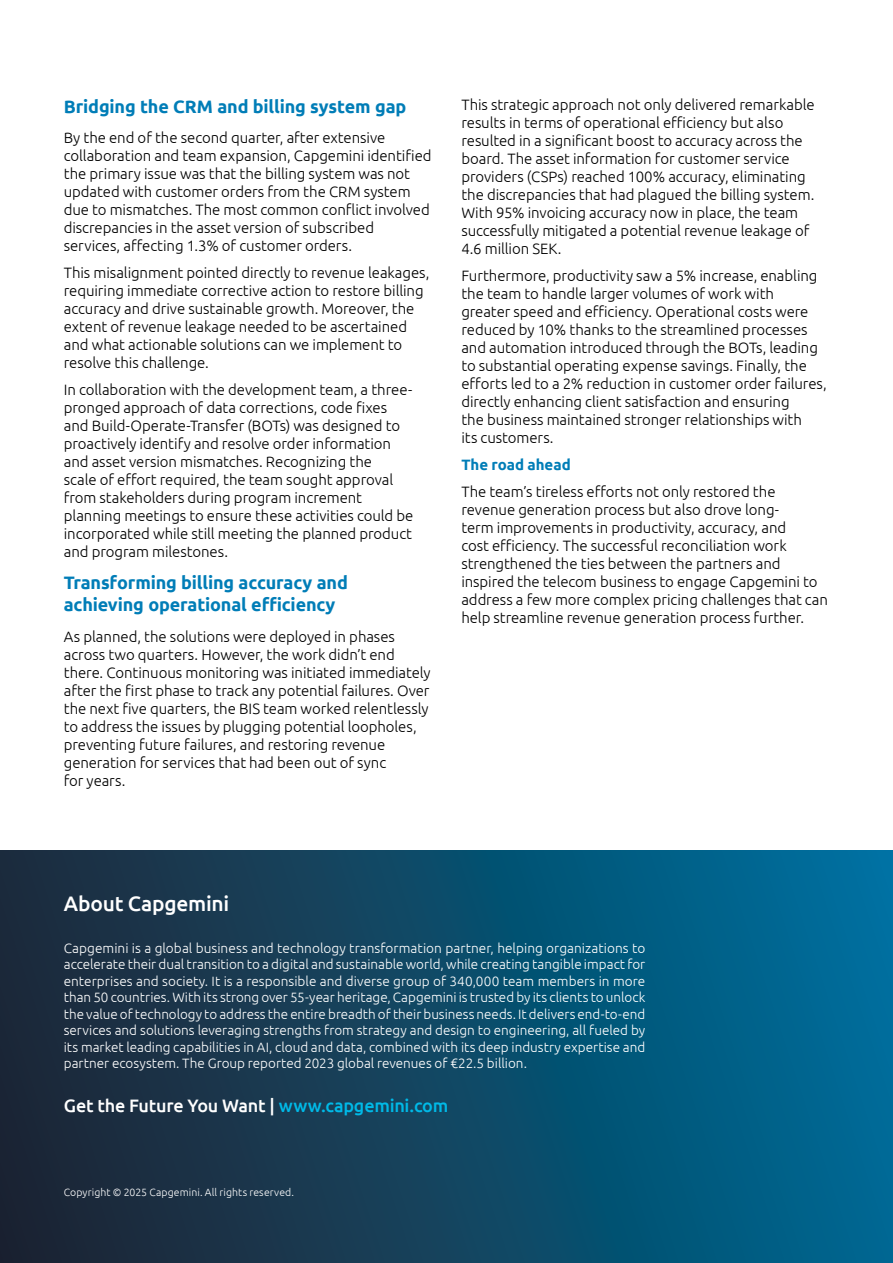
<style>
.page{position:relative;width:893px;height:1263px;background:#fff}
.page>*{position:absolute;margin:0;border:0;box-sizing:border-box;transform-origin:0 0}
.t1{font:500 21px "Ubuntu";letter-spacing:-.015em;color:#fff}
.t2{font:700 18px/22.5px "Ubuntu";letter-spacing:-.01em;color:#007db7}
.t3{font:500 18px "Ubuntu";letter-spacing:-.015em;color:#fff}
.t4{font:300 15px/18px "Ubuntu";letter-spacing:-.005em;color:#000}
.t5{font:700 15px "Ubuntu";color:#007db7}
.t6{font:300 13.5px/16.5px "Ubuntu";color:#fff;text-align:justify}
.t7{font:300 10.5px "Ubuntu";letter-spacing:.01em;color:#fff}
.s1{color:#00b9e7}
</style>
<div class="page">
<div style="left:0;top:850px;width:893px;height:413px;background:linear-gradient(to right,#212534,#006d99)"></div>
<p class="t2" style="left:64px;top:95px;width:344px">Bridging the CRM and billing system gap</p>
<p class="t4" style="left:64px;top:129px;width:369px">By the end of the second quarter, after extensive collaboration and team expansion, Capgemini identified the primary issue was that the billing system was not updated with customer orders from the CRM system due to mismatches. The most common conflict involved discrepancies in the asset version of subscribed services, affecting 1.3% of customer orders.</p>
<p class="t4" style="left:64px;top:264px;width:367px">This misalignment pointed directly to revenue leakages, requiring immediate corrective action to restore billing accuracy and drive sustainable growth. Moreover, the extent of revenue leakage needed to be ascertained and what actionable solutions can we implement to resolve this challenge.</p>
<p class="t4" style="left:64px;top:381px;width:351px">In collaboration with the development team, a three&shy;pronged approach of data corrections, code fixes and Build-Operate-Transfer (BOTs) was designed to proactively identify and resolve order information and asset version mismatches. Recognizing the<br>scale of effort required, the team sought approval from stakeholders during program increment planning meetings to ensure these activities could be incorporated while still meeting the planned product and program milestones.</p>
<p class="t2" style="left:64px;top:571px;width:286px">Transforming billing accuracy and achieving operational efficiency</p>
<p class="t4" style="left:64px;top:627px;width:368px">As planned, the solutions were deployed in phases across two quarters. However, the work didn’t end there. Continuous monitoring was initiated immediately after the first phase to track any potential failures. Over the next five quarters, the BIS team worked relentlessly to address the issues by plugging potential loopholes, preventing future failures, and restoring revenue generation for services that had been out of sync<br>for years.</p>
<p class="t4" style="left:461px;top:96px;width:355px">This strategic approach not only delivered remarkable results in terms of operational efficiency but also resulted in a significant boost to accuracy across the board. The asset information for customer service providers (CSPs) reached 100% accuracy, eliminating the discrepancies that had plagued the billing system.<br>With 95% invoicing accuracy now in place, the team successfully mitigated a potential revenue leakage of 4.6 million SEK.</p>
<p class="t4" style="left:461px;top:267px;width:367px">Furthermore, productivity saw a 5% increase, enabling the team to handle larger volumes of work with greater speed and efficiency. Operational costs were reduced by 10% thanks to the streamlined processes and automation introduced through the BOTs, leading to substantial operating expense savings. Finally, the efforts led to a 2% reduction in customer order failures, directly enhancing client satisfaction and ensuring<br>the business maintained stronger relationships with<br>its customers.</p>
<p class="t5" style="left:461px;top:456px;width:111px">The road ahead</p>
<p class="t4" style="left:461px;top:483px;width:368px">The team’s tireless efforts not only restored the revenue generation process but also drove long-<br>term improvements in productivity, accuracy, and<br>cost efficiency. The successful reconciliation work strengthened the ties between the partners and inspired the telecom business to engage Capgemini to address a few more complex pricing challenges that can help streamline revenue generation process further.</p>
<h1 class="t1" style="left:64px;top:890px;width:167px">About Capgemini</h1>
<p class="t6" style="left:64px;top:939px;width:583px">Capgemini is a global business and technology transformation partner, helping organizations to accelerate their dual transition to a digital and sustainable world, while creating tangible impact for enterprises and society. It is a responsible and diverse group of 340,000 team members in more than 50 countries. With its strong over 55-year heritage, Capgemini is trusted by its clients to unlock the value of technology to address the entire breadth of their business needs. It delivers end-to-end services and solutions leveraging strengths from strategy and design to engineering, all fueled by its market leading capabilities in AI, cloud and data, combined with its deep industry expertise and partner ecosystem. The Group reported 2023 global revenues of €22.5 billion.</p>
<p class="t3" style="left:64px;top:1094px;width:386px">Get the Future You Want | <span class="s1">www.capgemini.com</span></p>
<p class="t7" style="left:64px;top:1185px;width:232px">Copyright © 2025 Capgemini. All rights reserved.</p>
</div>
